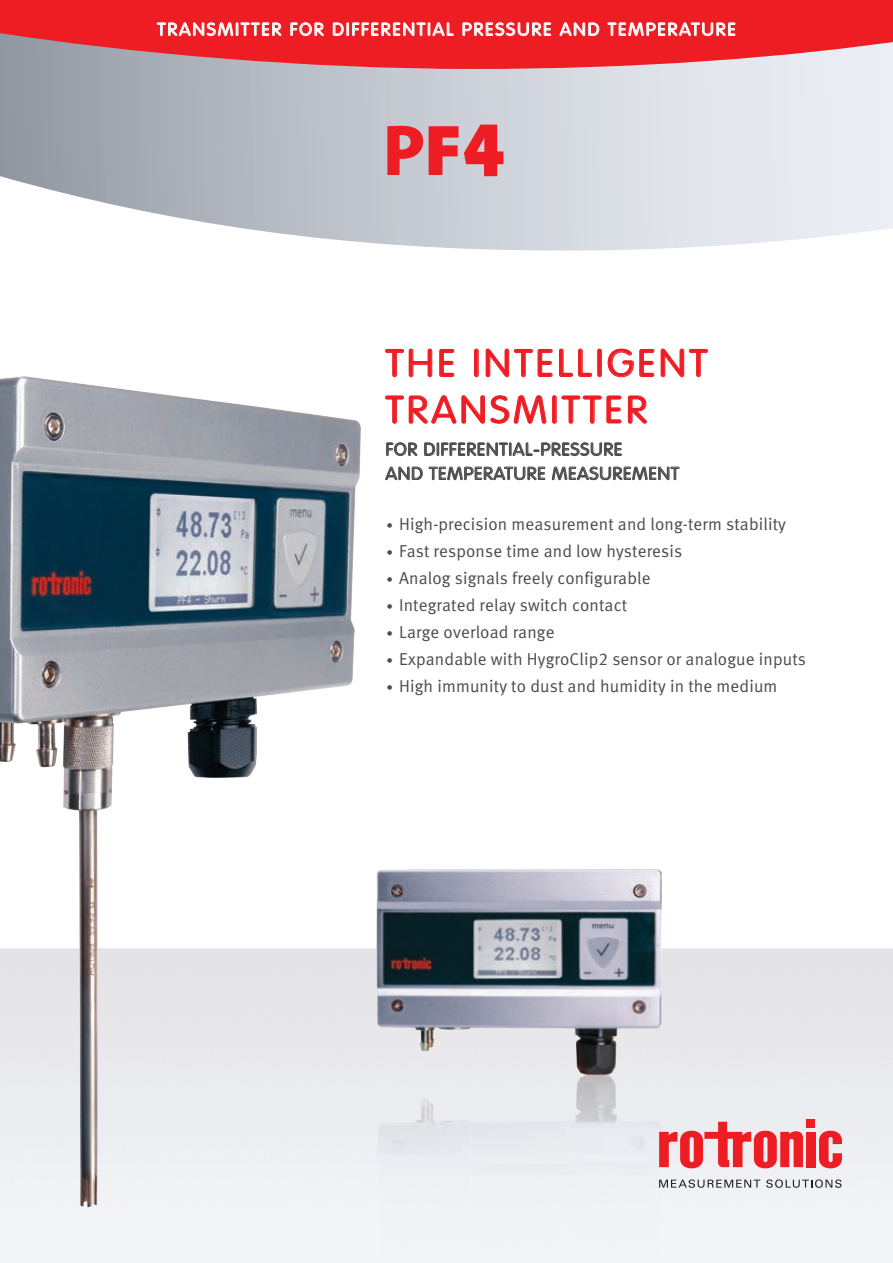
<style>
.page{position:relative;width:893px;height:1263px;background:#fff}
.page>*{position:absolute;margin:0;border:0;box-sizing:border-box;transform-origin:0 0}
.t1{font:300 37.95px/46.5px "VAG Rounded LT";letter-spacing:.08em;color:#ee1d23;scale:1.08 1}
.t2{font:300 17.4px/24px "VAG Rounded LT";letter-spacing:.04em;color:#4b4c4d;scale:1.08 1}
.t3{font:300 17.4px "VAG Rounded LT";letter-spacing:.1em;color:#fff;scale:1.08 1}
.t4{font:17.25px "Meta Normal LF";letter-spacing:.01em;color:#4b4c4d}
.s1{font-size:12.9px}
</style>
<div class="page">
<img style="left:0;top:948px;width:893px;height:315px">
<svg style="left:0;top:69px;width:893px;height:182px;background:#ced2d8"></svg>
<svg style="left:0;top:0;width:893px;height:69px;background:#e43b41"></svg>
<svg style="left:429px;top:126px;width:29px;height:49px"></svg>
<svg style="left:387px;top:126px;width:36px;height:49px;background:#df5d64"></svg>
<svg style="left:464px;top:125px;width:39px;height:51px;background:#e16067"></svg>
<img style="left:0;top:376px;width:361px;height:831px">
<img style="left:376px;top:869px;width:286px;height:206px">
<div style="left:377px;top:1169px;width:285px;height:94px;background:#f0f2f5"></div>
<img style="left:376px;top:1098px;width:96px;height:71px">
<div style="left:471px;top:1121px;width:96px;height:48px;background:#e9eaee"></div>
<img style="left:567px;top:1075px;width:95px;height:95px">
<svg style="left:588px;top:1074px;width:17px;height:1px"></svg>
<div style="left:806px;top:1132px;width:9px;height:35px;background:#ee1d23"></div>
<svg style="left:819px;top:1131px;width:23px;height:37px"></svg>
<div style="left:806px;top:1119px;width:9px;height:9px;background:#ee1d23"></div>
<svg style="left:659px;top:1122px;width:144px;height:46px;background:#ed8186"></svg>
<svg style="left:659px;top:1179px;width:101px;height:8px"></svg>
<svg style="left:766px;top:1179px;width:76px;height:8px"></svg>
<svg style="left:157px;top:17px;width:124px;height:24px;background:#f14c50"></svg>
<svg style="left:290px;top:22px;width:34px;height:14px"></svg>
<svg style="left:333px;top:21px;width:121px;height:15px;background:#f3676b"></svg>
<svg style="left:462px;top:22px;width:89px;height:14px"></svg>
<svg style="left:559px;top:21px;width:40px;height:15px"></svg>
<svg style="left:607px;top:17px;width:128px;height:24px;background:#f14c51"></svg>
<svg style="left:385px;top:348px;width:48px;height:30px"></svg>
<svg style="left:439px;top:349px;width:16px;height:28px"></svg>
<div style="left:474px;top:349px;width:5px;height:28px;border:1px solid #ee1d23;border-radius:2px"></div>
<svg style="left:485px;top:348px;width:108px;height:30px"></svg>
<div style="left:597px;top:349px;width:5px;height:28px;border:1px solid #ee1d23;border-radius:2px"></div>
<svg style="left:607px;top:348px;width:101px;height:30px"></svg>
<svg style="left:385px;top:395px;width:162px;height:29px"></svg>
<div style="left:552px;top:395px;width:5px;height:29px;border:1px solid #ee1d23;border-radius:2px"></div>
<svg style="left:561px;top:395px;width:86px;height:29px"></svg>
<svg style="left:385px;top:442px;width:295px;height:39px"></svg>
<p class="t3" style="left:157px;top:19px;width:537px">TRANSMITTER FOR DIFFERENTIAL PRESSURE AND TEMPERATURE</p>
<h1 class="t1" style="left:386px;top:341px;width:300px">THE INTELLIGENT<br>TRANSMITTER</h1>
<p class="t2" style="left:386px;top:438px;width:273px">FOR DIFFERENTIAL-PRESSURE<br>AND TEMPERATURE MEASUREMENT</p>
<p class="t4" style="left:386px;top:513px;width:401px"><span class="s1">•</span> High-precision measurement and long-term stability</p>
<p class="t4" style="left:386px;top:540px;width:297px"><span class="s1">•</span> Fast response time and low hysteresis</p>
<p class="t4" style="left:386px;top:567px;width:266px"><span class="s1">•</span> Analog signals freely configurable</p>
<p class="t4" style="left:386px;top:594px;width:242px"><span class="s1">•</span> Integrated relay switch contact</p>
<p class="t4" style="left:386px;top:621px;width:170px"><span class="s1">•</span> Large overload range</p>
<p class="t4" style="left:386px;top:648px;width:421px"><span class="s1">•</span> Expandable with HygroClip2 sensor or analogue inputs</p>
<p class="t4" style="left:386px;top:675px;width:393px"><span class="s1">•</span> High immunity to dust and humidity in the medium</p>
</div>
